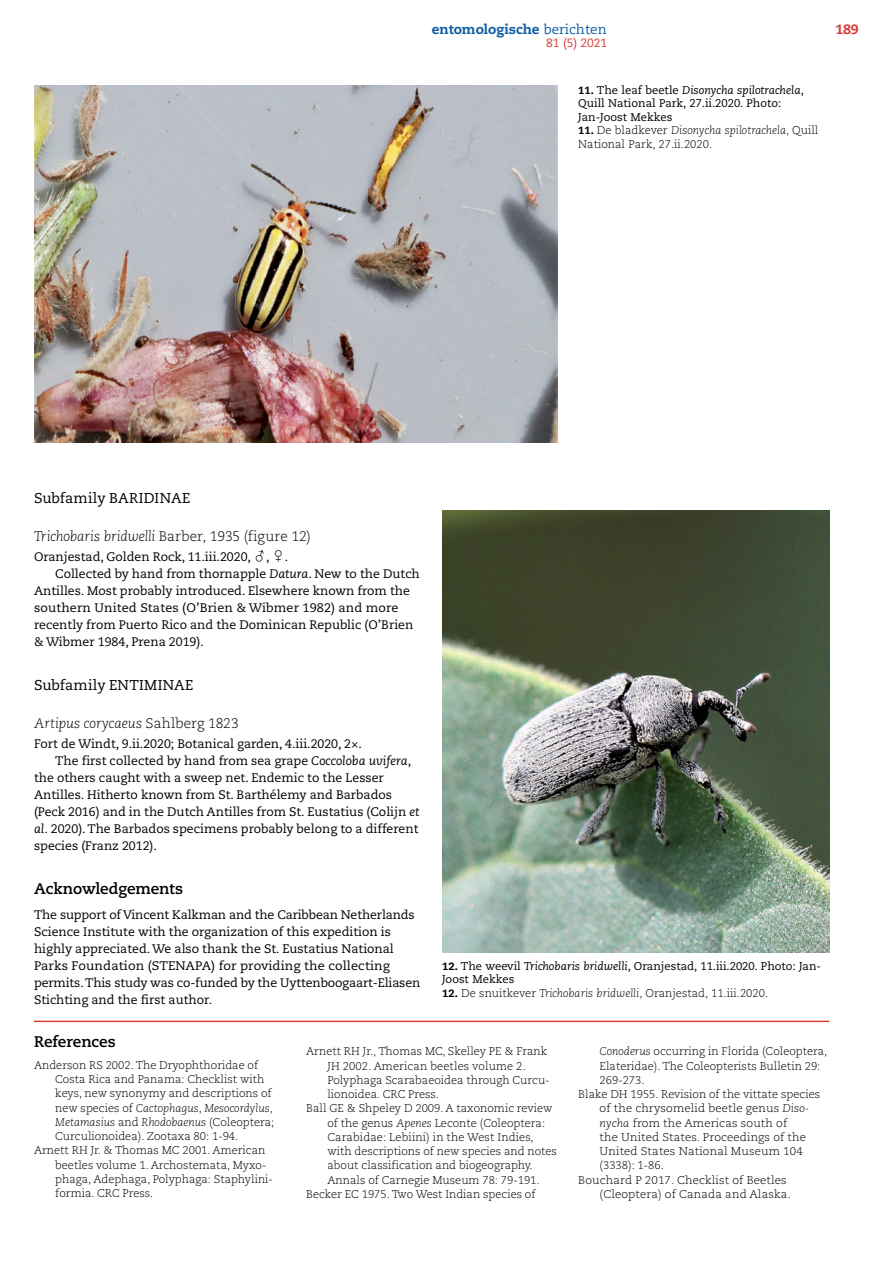
<style>
.page{position:relative;width:893px;height:1263px;background:#fff}
.page>*{position:absolute;margin:0;border:0;box-sizing:border-box;transform-origin:0 0}
.t1{font:700 15.3px "Caecilia LT Std";letter-spacing:-.005em;color:#000}
.t2{font:14.25px "Caecilia LT Std";letter-spacing:.015em;color:#000}
.t3{font:300 13.8px "Caecilia LT Std";letter-spacing:.005em;color:#000}
.t4{font:italic 300 13.8px "Caecilia LT Std";color:#000}
.t5{font:800 13.5px "Caecilia LT Std";color:#115fa4}
.t6{font:800 13.5px "Caecilia LT Std";color:#d93a37}
.t7{font:12.3px/17px "Caecilia LT Std";color:#000}
.t8{font:12px "Caecilia LT Std";color:#d93a37}
.t9{font:300 11.25px/13.5px "Caecilia LT Std";color:#000}
.t10{font:11.25px/13.5px "Caecilia LT Std";color:#000}
.t11{font:italic 300 11.25px "Caecilia LT Std";color:#000}
.s1{font-weight:400}
.s2{font-weight:800;font-size:10.5px}
.s3{font-style:italic}
.s4{font-family:"Universal Newswith Comm Pi";font-size:15px}
.s5{font-style:normal}
</style>
<div class="page">
<img style="left:34px;top:85px;width:523px;height:357px">
<img style="left:442px;top:510px;width:387px;height:442px">
<hr style="left:34px;top:1020px;width:795px;height:2px;background:#d93a37">
<p class="t5" style="left:432px;top:21px;width:177px">entomologische <span class="s1">berichten</span></p>
<p class="t6" style="left:835px;top:21px;width:25px">189</p>
<p class="t8" style="left:546px;top:36px;width:62px">81 (5) 2021</p>
<p class="t10" style="left:578px;top:83px;width:227px"><span class="s2">11.</span> The leaf beetle <span class="s3">Disonycha spilotrachela</span>,<br>Quill National Park, 27.ii.2020. Photo:<br>Jan-Joost Mekkes</p>
<p class="t9" style="left:578px;top:124px;width:242px"><span class="s2">11.</span> De bladkever <span class="s3">Disonycha spilotrachela</span>, Quill<br>National Park, 27.ii.2020.</p>
<p class="t2" style="left:34px;top:490px;width:158px">Subfamily BARIDINAE</p>
<p class="t3" style="left:34px;top:528px;width:278px"><span class="s3">Trichobaris bridwelli</span> Barber, 1935 (figure 12)</p>
<p class="t7" style="left:34px;top:549px;width:256px">Oranjestad, Golden Rock, 11.iii.2020, <span class="s4">?</span>, <span class="s4">/</span>.</p>
<p class="t7" style="left:55px;top:566px;width:366px">Collected by hand from thornapple <span class="s3">Datura</span>. New to the Dutch</p>
<p class="t7" style="left:34px;top:583px;width:377px">Antilles. Most probably introduced. Elsewhere known from the</p>
<p class="t7" style="left:34px;top:600px;width:366px">southern United States (O’Brien &amp; Wibmer 1982) and more</p>
<p class="t7" style="left:34px;top:617px;width:381px">recently from Puerto Rico and the Dominican Republic (O’Brien</p>
<p class="t7" style="left:34px;top:634px;width:171px">&amp; Wibmer 1984, Prena 2019).</p>
<p class="t2" style="left:34px;top:677px;width:161px">Subfamily ENTIMINAE</p>
<p class="t4" style="left:34px;top:715px;width:206px">Artipus corycaeus <span class="s5">Sahlberg 1823</span></p>
<p class="t7" style="left:34px;top:736px;width:329px">Fort de Windt, 9.ii.2020; Botanical garden, 4.iii.2020, 2×.</p>
<p class="t7" style="left:55px;top:753px;width:357px">The first collected by hand from sea grape <span class="s3">Coccoloba uvifera</span>,</p>
<p class="t7" style="left:34px;top:770px;width:351px">the others caught with a sweep net. Endemic to the Lesser</p>
<p class="t7" style="left:34px;top:787px;width:359px">Antilles. Hitherto known from St. Barthélemy and Barbados</p>
<p class="t7" style="left:34px;top:804px;width:387px">(Peck 2016) and in the Dutch Antilles from St. Eustatius (Colijn <span class="s3">et</span></p>
<p class="t7" style="left:34px;top:821px;width:386px"><span class="s3">al.</span> 2020). The Barbados specimens probably belong to a different</p>
<p class="t7" style="left:34px;top:838px;width:124px">species (Franz 2012).</p>
<h1 class="t1" style="left:34px;top:880px;width:151px">Acknowledgements</h1>
<p class="t7" style="left:34px;top:906px;width:388px">The support of Vincent Kalkman and the Caribbean Netherlands Science Institute with the organization of this expedition is highly appreciated. We also thank the St. Eustatius National Parks Foundation (STENAPA) for providing the collecting permits. This study was co-funded by the Uyttenboogaart-Eliasen Stichting and the first author.</p>
<p class="t10" style="left:442px;top:959px;width:380px"><span class="s2">12.</span> The weevil <span class="s3">Trichobaris bridwelli</span>, Oranjestad, 11.iii.2020. Photo: Jan-<br>Joost Mekkes</p>
<p class="t9" style="left:442px;top:986px;width:327px"><span class="s2">12.</span> De snuitkever <span class="s3">Trichobaris bridwelli</span>, Oranjestad, 11.iii.2020.</p>
<h1 class="t1" style="left:34px;top:1033px;width:83px">References</h1>
<p class="t9" style="left:34px;top:1058px;width:226px">Anderson RS 2002. The Dryophthoridae of</p>
<p class="t9" style="left:55px;top:1073px;width:211px">Costa Rica and Panama: Checklist with</p>
<p class="t9" style="left:55px;top:1087px;width:218px">keys, new synonymy and descriptions of</p>
<p class="t11" style="left:55px;top:1101px;width:219px"><span class="s5">new species of</span> Cactophagus<span class="s5">,</span> Mesocordylus<span class="s5">,</span></p>
<p class="t11" style="left:55px;top:1116px;width:221px">Metamasius <span class="s5">and</span> Rhodobaenus <span class="s5">(Coleoptera;</span></p>
<p class="t9" style="left:55px;top:1130px;width:185px">Curculionoidea). Zootaxa 80: 1-94.</p>
<p class="t9" style="left:34px;top:1144px;width:233px">Arnett RH Jr. &amp; Thomas MC 2001. American</p>
<p class="t9" style="left:55px;top:1158px;width:213px">beetles volume 1. Archostemata, Myxo-</p>
<p class="t9" style="left:55px;top:1172px;width:219px">phaga, Adephaga, Polyphaga: Staphylini-</p>
<p class="t9" style="left:55px;top:1187px;width:99px">formia. CRC Press.</p>
<p class="t9" style="left:306px;top:1045px;width:243px">Arnett RH Jr., Thomas MC, Skelley PE &amp; Frank</p>
<p class="t9" style="left:327px;top:1059px;width:200px">JH 2002. American beetles volume 2.</p>
<p class="t9" style="left:327px;top:1073px;width:224px">Polyphaga Scarabaeoidea through Curcu-</p>
<p class="t9" style="left:327px;top:1088px;width:113px">lionoidea. CRC Press.</p>
<p class="t9" style="left:306px;top:1102px;width:248px">Ball GE &amp; Shpeley D 2009. A taxonomic review</p>
<p class="t9" style="left:327px;top:1116px;width:219px">of the genus <span class="s3">Apenes</span> Leconte (Coleoptera:</p>
<p class="t9" style="left:327px;top:1130px;width:208px">Carabidae: Lebiini) in the West Indies,</p>
<p class="t9" style="left:327px;top:1145px;width:231px">with descriptions of new species and notes</p>
<p class="t9" style="left:327px;top:1159px;width:207px">about classification and biogeography.</p>
<p class="t9" style="left:327px;top:1173px;width:214px">Annals of Carnegie Museum 78: 79-191.</p>
<p class="t9" style="left:306px;top:1187px;width:231px">Becker EC 1975. Two West Indian species of</p>
<p class="t9" style="left:600px;top:1045px;width:229px"><span class="s3">Conoderus</span> occurring in Florida (Coleoptera,</p>
<p class="t9" style="left:600px;top:1059px;width:222px">Elateridae). The Coleopterists Bulletin 29:</p>
<p class="t9" style="left:600px;top:1073px;width:47px">269-273.</p>
<p class="t9" style="left:578px;top:1088px;width:243px">Blake DH 1955. Revision of the vittate species</p>
<p class="t9" style="left:600px;top:1102px;width:211px">of the chrysomelid beetle genus <span class="s3">Diso-</span></p>
<p class="t9" style="left:600px;top:1116px;width:189px"><span class="s3">nycha</span> from the Americas south of</p>
<p class="t9" style="left:600px;top:1130px;width:208px">the United States. Proceedings of the</p>
<p class="t9" style="left:600px;top:1145px;width:205px">United States National Museum 104</p>
<p class="t9" style="left:600px;top:1159px;width:66px">(3338): 1-86.</p>
<p class="t9" style="left:578px;top:1173px;width:210px">Bouchard P 2017. Checklist of Beetles</p>
<p class="t9" style="left:600px;top:1187px;width:193px">(Cleoptera) of Canada and Alaska.</p>
</div>
